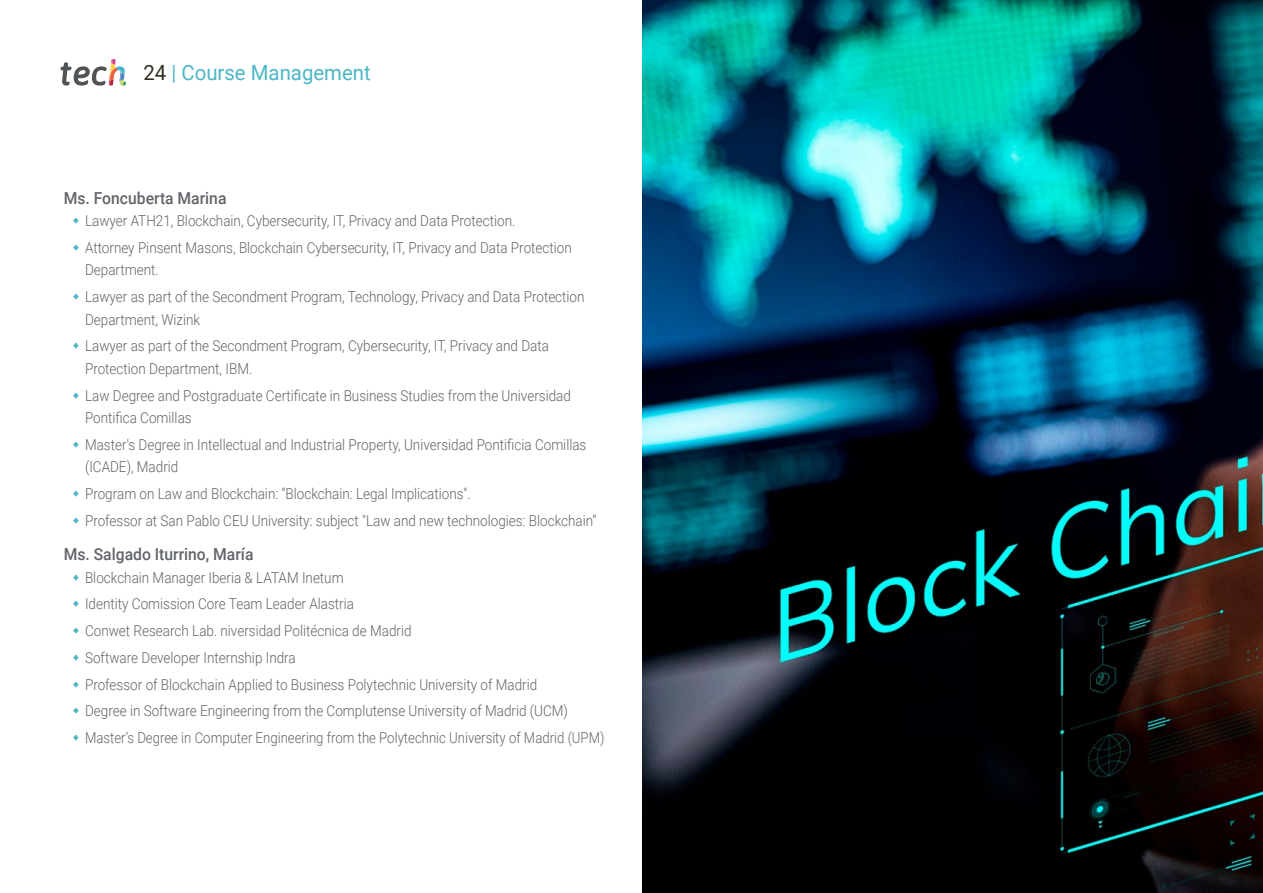
<style>
.page{position:relative;width:1263px;height:893px;background:#fff}
.page>*{position:absolute;margin:0;border:0;box-sizing:border-box;transform-origin:0 0}
.t1{font:21px "Roboto";color:#4db7c5}
.t2{font:500 16.5px "Roboto";color:#61646a;scale:.95 1}
.t3{font:300 15px/26.7px "Roboto";color:#61646a;scale:.9 1}
.s1{color:#312e20}
</style>
<div class="page">
<svg style="left:61px;top:59px;width:65px;height:27px"></svg>
<img style="left:642px;top:0;width:621px;height:893px">
<h1 class="t1" style="left:144px;top:57px;width:229px"><span class="s1">24</span> | Course Management</h1>
<p class="t2" style="left:64px;top:186px;width:173px">Ms. Foncuberta Marina</p>
<p class="t3" style="left:85px;top:207px;width:542px">Lawyer ATH21, Blockchain, Cybersecurity, IT, Privacy and Data Protection.<br>Attorney Pinsent Masons, Blockchain Cybersecurity, IT, Privacy and Data Protection</p>
<p class="t3" style="left:85px;top:256px;width:557px">Department.<br>Lawyer as part of the Secondment Program, Technology, Privacy and Data Protection</p>
<p class="t3" style="left:85px;top:305px;width:517px">Department, Wizink<br>Lawyer as part of the Secondment Program, Cybersecurity, IT, Privacy and Data</p>
<p class="t3" style="left:85px;top:355px;width:541px">Protection Department, IBM.<br>Law Degree and Postgraduate Certificate in Business Studies from the Universidad</p>
<p class="t3" style="left:85px;top:404px;width:559px">Pontifica Comillas<br>Master's Degree in Intellectual and Industrial Property, Universidad Pontificia Comillas</p>
<p class="t3" style="left:85px;top:453px;width:570px">(ICADE), Madrid<br>Program on Law and Blockchain: “Blockchain: Legal Implications".<br>Professor at San Pablo CEU University: subject "Law and new technologies: Blockchain”</p>
<p class="t2" style="left:64px;top:543px;width:201px">Ms. Salgado Iturrino, María</p>
<p class="t3" style="left:85px;top:563px;width:579px">Blockchain Manager Iberia &amp; LATAM Inetum<br>Identity Comission Core Team Leader Alastria<br>Conwet Research Lab. niversidad Politécnica de Madrid<br>Software Developer Internship Indra<br>Professor of Blockchain Applied to Business Polytechnic University of Madrid<br>Degree in Software Engineering from the Complutense University of Madrid (UCM)<br>Master’s Degree in Computer Engineering from the Polytechnic University of Madrid (UPM)</p>
</div>
